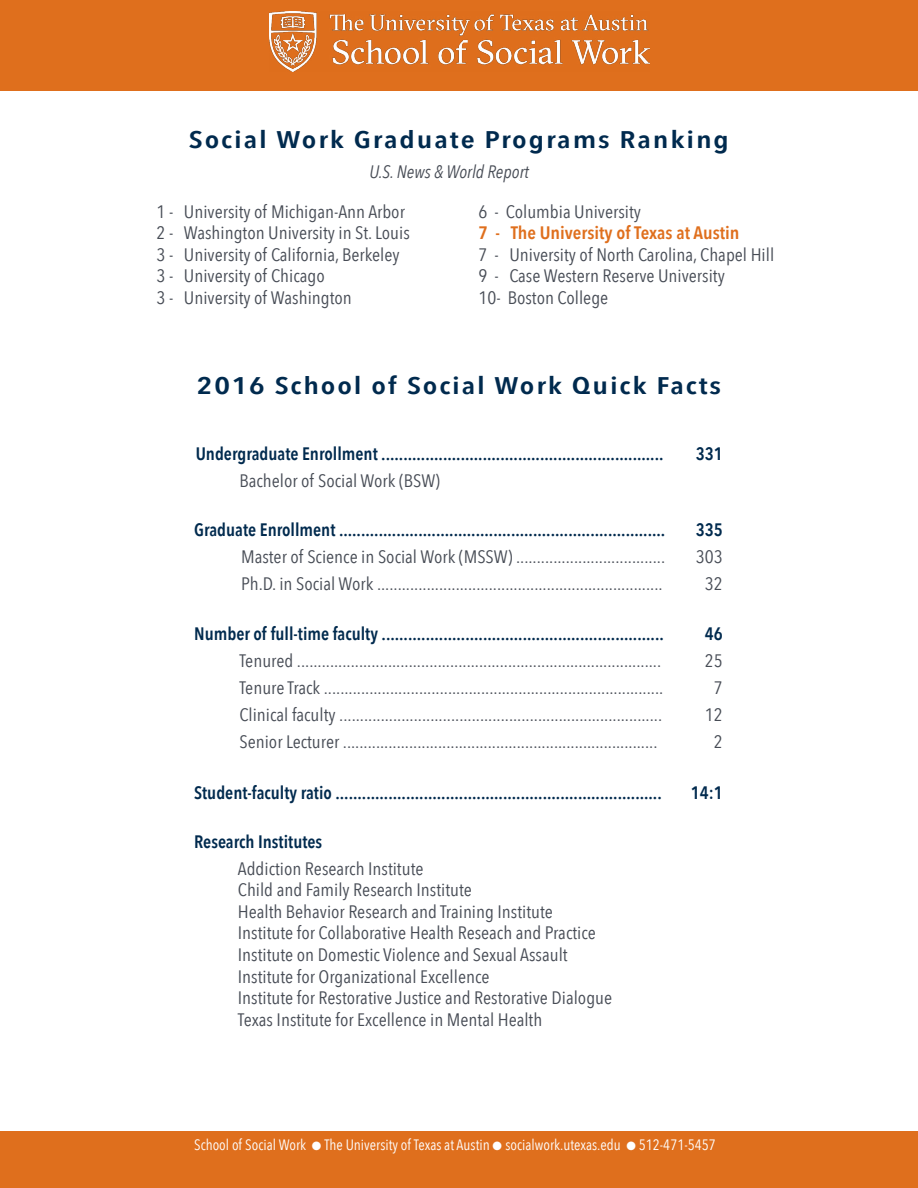
<style>
.page{position:relative;width:918px;height:1188px;background:#fff}
.page>*{position:absolute;margin:0;border:0;box-sizing:border-box;transform-origin:0 0}
.t1{font:600 24px "Avenir Next Condensed";letter-spacing:.06em;color:#002a4e;scale:1.3 1}
.t2{font:18px/21.6px "Avenir Next Condensed";color:#474c55;scale:1.06 1}
.t3{font:600 18px "Avenir Next Condensed";color:#002a4e}
.t4{font:600 18px "Avenir Next Condensed";color:#df6f1d;scale:1.06 1}
.t5{font:italic 18px "Avenir Next Condensed";color:#474c55}
.t6{font:15px "Avenir Next Condensed";color:#fff}
</style>
<div class="page">
<div style="left:0;top:0;width:918px;height:91px;background:#df6f1d"></div>
<img style="left:269px;top:12px;width:381px;height:59px">
<div style="left:0;top:1131px;width:918px;height:57px;background:#df6f1d"></div>
<h1 class="t1" style="left:189px;top:119px;width:417px">Social Work Graduate Programs Ranking</h1>
<p class="t5" style="left:369px;top:160px;width:161px">U.S. News &amp; World Report</p>
<p class="t2" style="left:157px;top:200px;width:241px">1 - University of Michigan-Ann Arbor 2 - Washington University in St. Louis 3 - University of California, Berkeley 3 - University of Chicago<br>3 - University of Washington</p>
<p class="t2" style="left:478px;top:200px;width:155px">6 - Columbia University</p>
<p class="t4" style="left:478px;top:217px;width:248px">7 - The University of Texas at Austin</p>
<p class="t2" style="left:478px;top:243px;width:281px">7 - University of North Carolina, Chapel Hill<br>9 - Case Western Reserve University<br>10- Boston College</p>
<h1 class="t1" style="left:197px;top:365px;width:405px">2016 School of Social Work Quick Facts</h1>
<p class="t3" style="left:196px;top:438px;width:469px">Undergraduate Enrollment ................................................................</p>
<p class="t2" style="left:239px;top:469px;width:191px">Bachelor of Social Work (BSW)</p>
<p class="t3" style="left:194px;top:515px;width:473px">Graduate Enrollment ..........................................................................</p>
<p class="t2" style="left:241px;top:543px;width:402px;line-height:27px">Master of Science in Social Work (MSSW) ....................................<br>Ph.D. in Social Work .....................................................................</p>
<p class="t3" style="left:194px;top:618px;width:471px">Number of full-time faculty ................................................................</p>
<p class="t2" style="left:239px;top:676px;width:401px">Tenure Track ..................................................................................</p>
<p class="t2" style="left:239px;top:649px;width:399px">Tenured ........................................................................................</p>
<p class="t2" style="left:239px;top:700px;width:400px;line-height:27px">Clinical faculty ..............................................................................<br>Senior Lecturer ............................................................................</p>
<p class="t3" style="left:194px;top:777px;width:469px">Student-faculty ratio ..........................................................................</p>
<p class="t3" style="left:194px;top:826px;width:130px">Research Institutes</p>
<p class="t2" style="left:238px;top:857px;width:355px">Addiction Research Institute<br>Child and Family Research Institute<br>Health Behavior Research and Training Institute Institute for Collaborative Health Reseach and Practice Institute on Domestic Violence and Sexual Assault Institute for Organizational Excellence<br>Institute for Restorative Justice and Restorative Dialogue Texas Institute for Excellence in Mental Health</p>
<p class="t3" style="left:696px;top:438px;width:28px">331</p>
<p class="t3" style="left:696px;top:515px;width:28px">335</p>
<p class="t2" style="left:696px;top:543px;width:27px;line-height:27px;text-align:center">303<br>32</p>
<p class="t3" style="left:705px;top:618px;width:19px">46</p>
<p class="t2" style="left:705px;top:649px;width:18px">25</p>
<p class="t2" style="left:714px;top:676px;width:10px">7</p>
<p class="t2" style="left:705px;top:703px;width:18px">12</p>
<p class="t2" style="left:714px;top:730px;width:10px">2</p>
<p class="t3" style="left:691px;top:777px;width:34px">14:1</p>
<p class="t6" style="left:194px;top:1132px;width:523px">School of Social Work ● The University of Texas at Austin ● socialwork.utexas.edu ● 512-471-5457</p>
</div>
